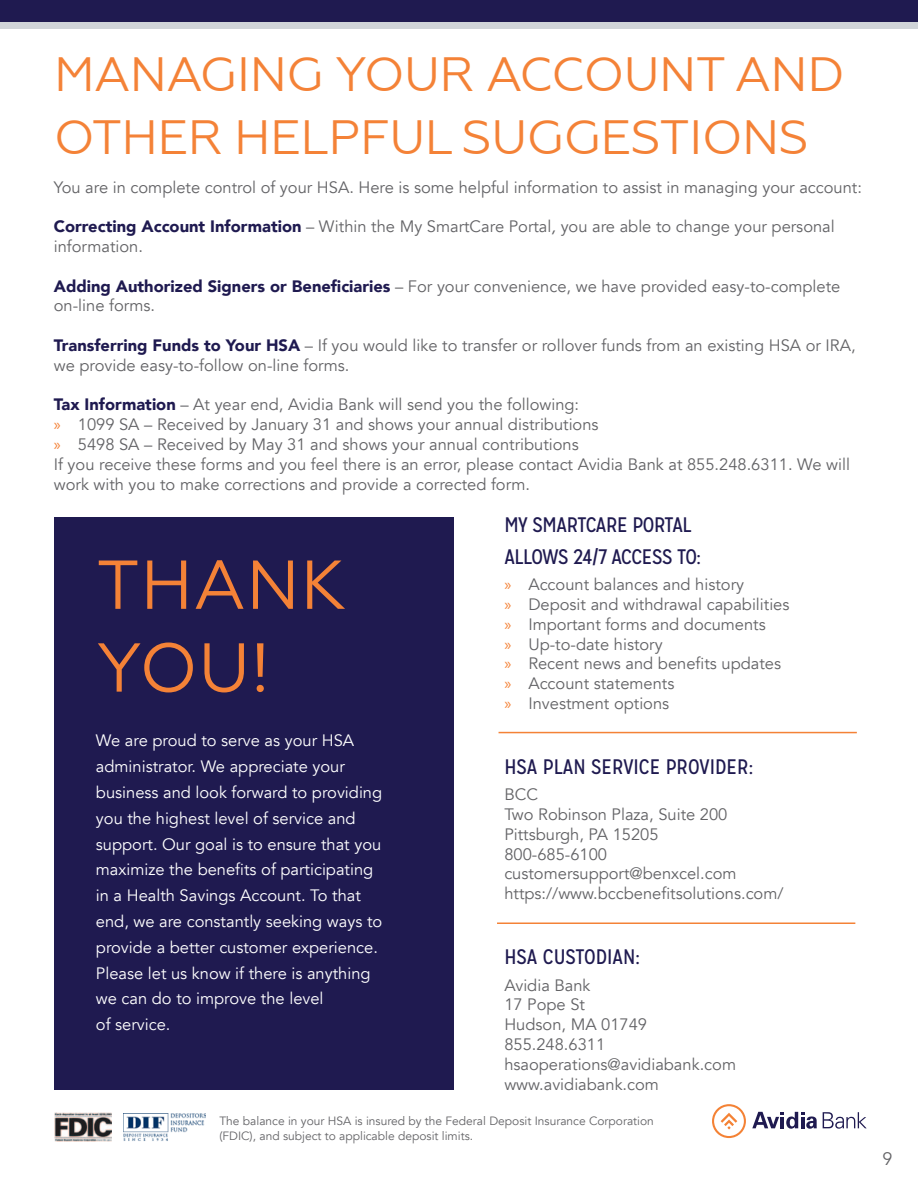
<style>
.page{position:relative;width:918px;height:1188px;background:#fff}
.page>*{position:absolute;margin:0;border:0;box-sizing:border-box;transform-origin:0 0}
.t1{font:69px "Geometria";color:#f48237}
.t2{font:48px "Geometria";letter-spacing:-.01em;color:#f48237}
.t3{font:21px "Mission Gothic";color:#1f1a50}
.t4{font:21px/32px "Mission Gothic";letter-spacing:-.02em;color:#1f1a50}
.t5{font:18px "Avenir";color:#636366}
.t6{font:16.5px/19.8px "Avenir";color:#636366}
.t7{font:16.5px/25.8px "Avenir";color:#fff}
.t8{font:12px/14.4px "Avenir";color:#636366}
.s1{font-weight:900;color:#1f1a50}
.s2{font-style:italic}
.s3{font-family:"Myriad Pro";color:#f48237}
</style>
<div class="page">
<div style="left:54px;top:518px;width:399px;height:572px;background:#1f1a50"></div>
<div style="left:0;top:0;width:918px;height:28px;background:#d0d4d8"></div>
<div style="left:0;top:0;width:918px;height:22px;background:#1f1a50"></div>
<svg style="left:823px;top:1112px;width:44px;height:17px"></svg>
<svg style="left:752px;top:1112px;width:65px;height:17px"></svg>
<svg style="left:712px;top:1104px;width:34px;height:34px"></svg>
<img style="left:54px;top:1112px;width:58px;height:29px">
<img style="left:123px;top:1113px;width:83px;height:28px">
<hr style="left:499px;top:732px;width:358px;height:1px;background:#f48237">
<hr style="left:497px;top:922px;width:358px;height:2px;background:#f48237">
<h2 class="t2" style="left:54px;top:48px;width:74px">MANAGING</h2>
<h2 class="t2" style="left:335px;top:48px;width:66px">YOUR</h2>
<h2 class="t2" style="left:486px;top:48px;width:68px">ACCOUNT</h2>
<h2 class="t2" style="left:735px;top:48px;width:111px">AN D</h2>
<h2 class="t2" style="left:54px;top:111px;width:71px">OTHER</h2>
<h2 class="t2" style="left:234px;top:111px;width:156px">HELPFUL</h2>
<h2 class="t2" style="left:462px;top:111px;width:62px">SUGGESTIONS</h2>
<p class="t6" style="left:54px;top:177px;width:810px">You are in complete control of your HSA. Here is some helpful information to assist in managing your account:</p>
<p class="t6" style="left:54px;top:217px;width:783px"><span class="s1">Correcting Account Information</span> – Within the My SmartCare Portal<span class="s2">,</span> you are able to change your personal information.</p>
<p class="t6" style="left:54px;top:276px;width:788px"><span class="s1">Adding Authorized Signers or Beneficiaries</span> – For your convenience, we have provided easy-to-complete on-line forms.</p>
<p class="t6" style="left:54px;top:336px;width:803px"><span class="s1">Transferring Funds to Your HSA</span> – If you would like to transfer or rollover funds from an existing HSA or IRA, we provide easy-to-follow on-line forms.</p>
<p class="t6" style="left:54px;top:395px;width:798px"><span class="s1">Tax Information</span> – At year end, Avidia Bank will send you the following:<br><span class="s3">»</span> 1099 SA – Received by January 31 and shows your annual distributions<br><span class="s3">»</span> 5498 SA – Received by May 31 and shows your annual contributions<br>If you receive these forms and you feel there is an error, please contact Avidia Bank at 855.248.6311. We will work with you to make corrections and provide a corrected form.</p>
<h1 class="t1" style="left:96px;top:547px;width:94px">THAN</h1>
<h1 class="t1" style="left:300px;top:547px;width:47px">K</h1>
<h1 class="t1" style="left:96px;top:629px;width:175px">YOU !</h1>
<p class="t7" style="left:96px;top:728px;width:288px">We are proud to serve as your HSA administrator. We appreciate your business and look forward to providing you the highest level of service and support. Our goal is to ensure that you maximize the benefits of participating in a Health Savings Account. To that end, we are constantly seeking ways to provide a better customer experience.<br>Please let us know if there is anything we can do to improve the level<br>of service.</p>
<p class="t4" style="left:504px;top:509px;width:179px">MY SMARTCARE PORTAL<br>ALLOWS 24/7 ACCESS</p>
<p class="t3" style="left:677px;top:544px;width:26px">TO:</p>
<p class="t6" style="left:504px;top:575px;width:287px"><span class="s3">»</span> Account balances and history<br><span class="s3">»</span> Deposit and withdrawal capabilities <span class="s3">»</span> Important forms and documents<br><span class="s3">»</span> Up-to-date history<br><span class="s3">»</span> Recent news and benefits updates <span class="s3">»</span> Account statements<br><span class="s3">»</span> Investment options</p>
<p class="t3" style="left:504px;top:754px;width:60px">HSA PLAN</p>
<p class="t3" style="left:591px;top:754px;width:163px">SERVICE PROVIDER:</p>
<p class="t6" style="left:504px;top:785px;width:281px">BCC<br>Two Robinson Plaza, Suite 200<br>Pittsburgh, PA 15205<br>800-685-6100 customersupport@benxcel.com https://www.bccbenefitsolutions.com/</p>
<p class="t3" style="left:504px;top:944px;width:137px">HSA CUSTODIAN:</p>
<p class="t6" style="left:504px;top:975px;width:233px">Avidia Bank<br>17 Pope St<br>Hudson, MA 01749<br>855.248.6311 hsaoperations@avidiabank.com www.avidiabank.com</p>
<p class="t8" style="left:219px;top:1114px;width:436px">The balance in your HSA is insured by the Federal Deposit Insurance Corporation (FDIC), and subject to applicable deposit limits.</p>
<p class="t5" style="left:883px;top:1148px;width:12px">9</p>
</div>
